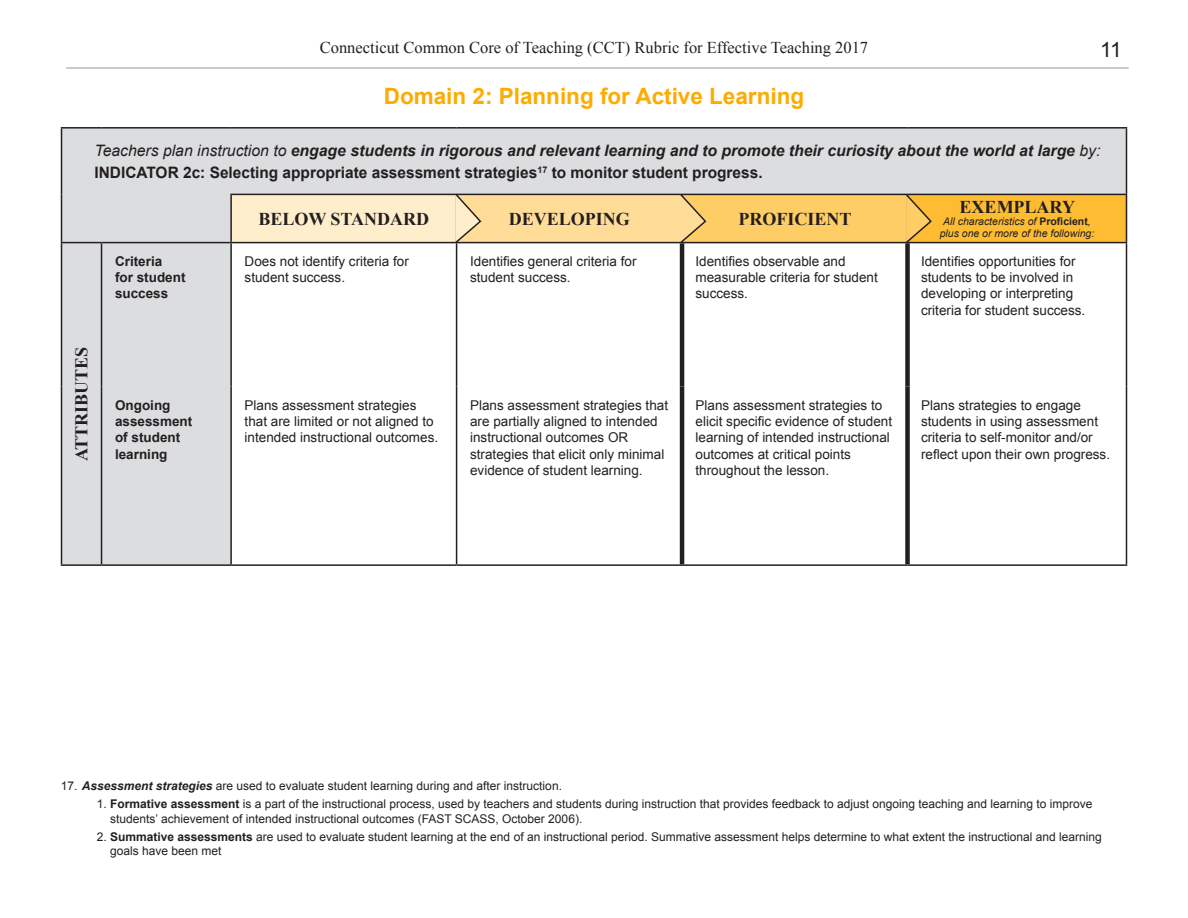
<style>
.page{position:relative;width:1188px;height:918px;background:#fff}
.page>*{position:absolute;margin:0;border:0;box-sizing:border-box;transform-origin:0 0}
.t1{font:700 22.5px "Arial";color:#feab00}
.t2{font:21px "Arial";color:#231f20}
.t3{font:700 18px "Times New Roman";color:#231f20}
.t4{font:16.5px "Times New Roman";color:#231f20}
.t5{font:italic 700 15.75px "Arial";color:#231f20}
.t6{font:700 15.75px "Arial";color:#231f20}
.t7{font:13.5px/16.2px "Arial";color:#231f20}
.t8{font:700 13.5px/16.2px "Arial";color:#231f20}
.t9{font:12px/14.4px "Arial";color:#231f20}
.t10{font:italic 10.5px "Arial";color:#231f20}
.s1{font-weight:400}
.s2{font-weight:700;font-style:normal}
.s3{font-weight:700;font-style:italic}
.s4{font-weight:700}
</style>
<div class="page">
<hr style="left:66px;top:68px;width:1063px;height:1px;background:#939598">
<svg style="left:62px;top:129px;width:1064px;height:435px"></svg>
<div style="left:231px;top:194px;width:226px;height:49px;background:#fec"></div>
<div style="left:457px;top:194px;width:225px;height:49px;background:#fd9"></div>
<div style="left:682px;top:194px;width:226px;height:49px;background:#fecd66"></div>
<div style="left:908px;top:194px;width:218px;height:49px;background:#febc33"></div>
<hr style="left:231px;top:242px;width:226px;height:1px;background:#231f20">
<hr style="left:457px;top:242px;width:225px;height:1px;background:#231f20">
<hr style="left:682px;top:242px;width:226px;height:1px;background:#231f20">
<hr style="left:908px;top:242px;width:219px;height:1px;background:#231f20">
<hr style="left:1126px;top:243px;width:1px;height:144px;background:#231f20">
<hr style="left:1126px;top:387px;width:1px;height:177px;background:#231f20">
<hr style="left:230px;top:195px;width:2px;height:47px;background:#231f20">
<hr style="left:231px;top:564px;width:226px;height:2px;background:#231f20">
<hr style="left:457px;top:564px;width:225px;height:2px;background:#231f20">
<hr style="left:682px;top:564px;width:226px;height:2px;background:#231f20">
<hr style="left:908px;top:564px;width:219px;height:2px;background:#231f20">
<hr style="left:61px;top:129px;width:1px;height:65px;background:#231f20">
<hr style="left:1126px;top:129px;width:1px;height:65px;background:#231f20">
<hr style="left:61px;top:194px;width:1px;height:48px;background:#231f20">
<hr style="left:1126px;top:195px;width:1px;height:47px;background:#231f20">
<hr style="left:61px;top:243px;width:1px;height:144px;background:#231f20">
<hr style="left:61px;top:387px;width:1px;height:177px;background:#231f20">
<hr style="left:61px;top:564px;width:41px;height:2px;background:#231f20">
<hr style="left:61px;top:127px;width:41px;height:2px;background:#231f20">
<hr style="left:102px;top:127px;width:129px;height:2px;background:#231f20">
<hr style="left:231px;top:127px;width:226px;height:2px;background:#231f20">
<hr style="left:457px;top:127px;width:225px;height:2px;background:#231f20">
<hr style="left:682px;top:127px;width:226px;height:2px;background:#231f20">
<hr style="left:908px;top:127px;width:219px;height:2px;background:#231f20">
<hr style="left:230px;top:194px;width:227px;height:1px;background:#231f20">
<hr style="left:457px;top:194px;width:225px;height:1px;background:#231f20">
<hr style="left:682px;top:194px;width:226px;height:1px;background:#231f20">
<hr style="left:908px;top:194px;width:219px;height:1px;background:#231f20">
<hr style="left:61px;top:242px;width:41px;height:1px;background:#231f20">
<hr style="left:456px;top:243px;width:1px;height:144px;background:#231f20">
<hr style="left:456px;top:387px;width:1px;height:177px;background:#231f20">
<hr style="left:680px;top:243px;width:4px;height:144px;background:#231f20">
<div style="left:905px;top:243px;width:5px;height:144px;background:#231f20"></div>
<hr style="left:680px;top:387px;width:4px;height:177px;background:#231f20">
<div style="left:905px;top:387px;width:5px;height:177px;background:#231f20"></div>
<hr style="left:101px;top:243px;width:1px;height:144px;background:#231f20">
<hr style="left:101px;top:387px;width:1px;height:177px;background:#231f20">
<hr style="left:102px;top:242px;width:129px;height:1px;background:#231f20">
<hr style="left:230px;top:243px;width:2px;height:144px;background:#231f20">
<hr style="left:230px;top:387px;width:2px;height:177px;background:#231f20">
<hr style="left:102px;top:564px;width:129px;height:2px;background:#231f20">
<svg style="left:679px;top:192px;width:28px;height:53px"></svg>
<svg style="left:454px;top:192px;width:28px;height:53px"></svg>
<svg style="left:904px;top:192px;width:29px;height:53px"></svg>
<p class="t4" style="left:320px;top:37px;width:550px">Connecticut Common Core of Teaching (CCT) Rubric for Effective Teaching 2017</p>
<p class="t2" style="left:1100px;top:36px;width:23px">11</p>
<p class="t1" style="left:384px;top:81px;width:422px">Domain 2: Planning for Active Learning</p>
<p class="t5" style="left:94px;top:140px;width:1007px"><span class="s1">Teachers plan instruction to</span> engage students in rigorous and relevant learning and to promote their curiosity about the world at large <span class="s1">by:</span></p>
<p class="t6" style="left:94px;top:162px;width:670px">INDICATOR 2c: Selecting appropriate assessment strategies<sup>17</sup> to monitor student progress.</p>
<p class="t3" style="left:258px;top:206px;width:172px">BELOW STANDARD</p>
<p class="t3" style="left:509px;top:206px;width:123px">DEVELOPING</p>
<p class="t3" style="left:738px;top:206px;width:115px">PROFICIENT</p>
<p class="t3" style="left:960px;top:194px;width:117px">EXEMPLARY</p>
<p class="t10" style="left:943px;top:214px;width:149px">All characteristics of <span class="s2">Proficient</span>,</p>
<p class="t10" style="left:940px;top:226px;width:156px">plus one or more of the following:</p>
<p class="t3" style="left:69px;top:461px;width:116px;rotate:-90deg">ATTRIBUTES</p>
<p class="t8" style="left:115px;top:253px;width:72px">Criteria<br>for student success</p>
<p class="t7" style="left:245px;top:253px;width:166px">Does not identify criteria for student success.</p>
<p class="t7" style="left:470px;top:253px;width:168px">Identifies general criteria for student success.</p>
<p class="t7" style="left:696px;top:253px;width:184px">Identifies observable and measurable criteria for student success.</p>
<p class="t7" style="left:921px;top:253px;width:166px">Identifies opportunities for students to be involved in developing or interpreting criteria for student success.</p>
<p class="t8" style="left:115px;top:398px;width:79px">Ongoing assessment of student learning</p>
<p class="t7" style="left:245px;top:397px;width:195px">Plans assessment strategies that are limited or not aligned to intended instructional outcomes.</p>
<p class="t7" style="left:470px;top:397px;width:200px">Plans assessment strategies that are partially aligned to intended instructional outcomes OR strategies that elicit only minimal evidence of student learning.</p>
<p class="t7" style="left:696px;top:397px;width:198px">Plans assessment strategies to elicit specific evidence of student learning of intended instructional outcomes at critical points throughout the lesson.</p>
<p class="t7" style="left:921px;top:397px;width:191px">Plans strategies to engage students in using assessment criteria to self-monitor and/or reflect upon their own progress.</p>
<p class="t9" style="left:61px;top:779px;width:503px">17. <span class="s3">Assessment strategies</span> are used to evaluate student learning during and after instruction.</p>
<p class="t9" style="left:110px;top:797px;width:984px;text-indent:-13px">1. <span class="s4">Formative assessment</span> is a part of the instructional process, used by teachers and students during instruction that provides feedback to adjust ongoing teaching and learning to improve students’ achievement of intended instructional outcomes (FAST SCASS, October 2006).</p>
<p class="t9" style="left:110px;top:829px;width:993px;text-indent:-13px">2. <span class="s4">Summative assessments</span> are used to evaluate student learning at the end of an instructional period. Summative assessment helps determine to what extent the instructional and learning goals have been met</p>
</div>
